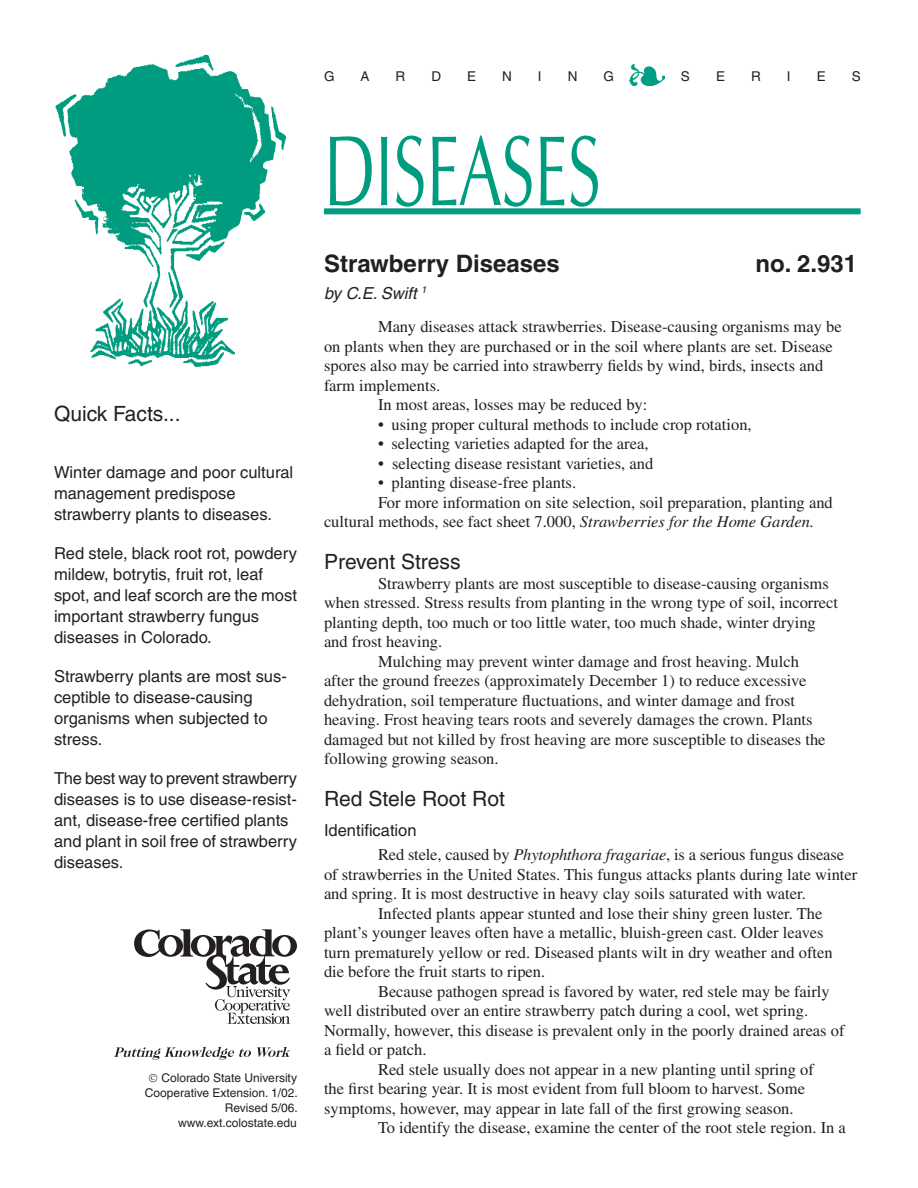
<style>
.page{position:relative;width:918px;height:1188px;background:#fff}
.page>*{position:absolute;margin:0;border:0;box-sizing:border-box;transform-origin:0 0}
.t1{font:100.5px "Zapf Humanist 601 BT";color:#009c7f;scale:.67 1}
.t2{font:700 24px "Helvetica";color:#231f20}
.t3{font:21px "Helvetica";color:#231f20}
.t4{font:16.5px "Times";color:#231f20}
.t5{font:16.5px/21px "Helvetica";color:#231f20}
.t6{font:italic 16.5px "Helvetica";color:#231f20}
.t7{font:13.5px "Helvetica";color:#231f20}
.t8{font:12px/15px "Helvetica";color:#231f20;text-align:right}
.s1{font-style:italic}
</style>
<div class="page">
<div style="left:324px;top:208px;width:537px;height:6px;background:#009c7f"></div>
<img style="left:55px;top:55px;width:231px;height:312px">
<svg style="left:134px;top:929px;width:163px;height:95px"></svg>
<svg style="left:114px;top:1047px;width:137px;height:13px"></svg>
<svg style="left:257px;top:1047px;width:33px;height:10px"></svg>
<img style="left:630px;top:65px;width:34px;height:20px">
<p class="t3" style="left:54px;top:401px;width:128px">Quick Facts...</p>
<p class="t5" style="left:54px;top:461px;width:241px">Winter damage and poor cultural management predispose strawberry plants to diseases.</p>
<p class="t5" style="left:54px;top:542px;width:244px">Red stele, black root rot, powdery mildew, botrytis, fruit rot, leaf spot, and leaf scorch are the most important strawberry fungus diseases in Colorado.</p>
<p class="t5" style="left:54px;top:665px;width:234px">Strawberry plants are most sus&shy;ceptible to disease-causing organisms when subjected to stress.</p>
<p class="t5" style="left:54px;top:767px;width:245px">The best way to prevent strawberry diseases is to use disease-resist&shy;ant, disease-free certified plants and plant in soil free of strawberry diseases.</p>
<p class="t8" style="left:145px;top:1070px;width:154px">Colorado State University<br>Cooperative Extension. 1/02.<br>Revised 5/06. www.ext.colostate.edu</p>
<p class="t7" style="left:324px;top:68px;width:12px">G</p>
<p class="t7" style="left:361px;top:68px;width:11px">A</p>
<p class="t7" style="left:396px;top:68px;width:11px">R</p>
<p class="t7" style="left:431px;top:68px;width:11px">D</p>
<p class="t7" style="left:467px;top:68px;width:11px">E</p>
<p class="t7" style="left:502px;top:68px;width:11px">N</p>
<p class="t7" style="left:538px;top:68px;width:5px">I</p>
<p class="t7" style="left:568px;top:68px;width:11px">N</p>
<p class="t7" style="left:604px;top:68px;width:12px">G</p>
<p class="t7" style="left:681px;top:68px;width:11px">S</p>
<p class="t7" style="left:716px;top:68px;width:11px">E</p>
<p class="t7" style="left:751px;top:68px;width:11px">R</p>
<p class="t7" style="left:787px;top:68px;width:5px">I</p>
<p class="t7" style="left:817px;top:68px;width:11px">E</p>
<p class="t7" style="left:852px;top:68px;width:11px">S</p>
<h1 class="t1" style="left:324px;top:109px;width:414px">DISEASES</h1>
<h2 class="t2" style="left:324px;top:249px;width:237px">Strawberry Diseases</h2>
<h2 class="t2" style="left:755px;top:249px;width:103px">no. 2.931</h2>
<p class="t6" style="left:324px;top:283px;width:104px">by C.E. Swift <sup>1</sup></p>
<p class="t4" style="left:378px;top:317px;width:465px">Many diseases attack strawberries. Disease-causing organisms may be</p>
<p class="t4" style="left:324px;top:337px;width:510px">on plants when they are purchased or in the soil where plants are set. Disease</p>
<p class="t4" style="left:324px;top:356px;width:501px">spores also may be carried into strawberry fields by wind, birds, insects and</p>
<p class="t4" style="left:324px;top:376px;width:118px">farm implements.</p>
<p class="t4" style="left:378px;top:395px;width:271px">In most areas, losses may be reduced by:</p>
<p class="t4" style="left:378px;top:415px;width:375px">• using proper cultural methods to include crop rotation,</p>
<p class="t4" style="left:378px;top:434px;width:272px">• selecting varieties adapted for the area,</p>
<p class="t4" style="left:378px;top:454px;width:277px">• selecting disease resistant varieties, and</p>
<p class="t4" style="left:378px;top:473px;width:200px">• planting disease-free plants.</p>
<p class="t4" style="left:378px;top:493px;width:456px">For more information on site selection, soil preparation, planting and</p>
<p class="t4" style="left:324px;top:512px;width:492px">cultural methods, see fact sheet 7.000, <span class="s1">Strawberries for the Home Garden.</span></p>
<p class="t3" style="left:324px;top:550px;width:138px">Prevent Stress</p>
<p class="t4" style="left:378px;top:574px;width:452px">Strawberry plants are most susceptible to disease-causing organisms</p>
<p class="t4" style="left:324px;top:593px;width:516px">when stressed. Stress results from planting in the wrong type of soil, incorrect</p>
<p class="t4" style="left:324px;top:613px;width:493px">planting depth, too much or too little water, too much shade, winter drying</p>
<p class="t4" style="left:324px;top:632px;width:120px">and frost heaving.</p>
<p class="t4" style="left:378px;top:652px;width:423px">Mulching may prevent winter damage and frost heaving. Mulch</p>
<p class="t4" style="left:324px;top:671px;width:484px">after the ground freezes (approximately December 1) to reduce excessive</p>
<p class="t4" style="left:324px;top:691px;width:473px">dehydration, soil temperature fluctuations, and winter damage and frost</p>
<p class="t4" style="left:324px;top:710px;width:490px">heaving. Frost heaving tears roots and severely damages the crown. Plants</p>
<p class="t4" style="left:324px;top:730px;width:503px">damaged but not killed by frost heaving are more susceptible to diseases the</p>
<p class="t4" style="left:324px;top:749px;width:176px">following growing season.</p>
<p class="t3" style="left:324px;top:787px;width:182px">Red Stele Root Rot</p>
<p class="t5" style="left:324px;top:820px;width:94px">Identification</p>
<p class="t4" style="left:378px;top:845px;width:468px">Red stele, caused by <span class="s1">Phytophthora fragariae</span>, is a serious fungus disease</p>
<p class="t4" style="left:324px;top:865px;width:535px">of strawberries in the United States. This fungus attacks plants during late winter</p>
<p class="t4" style="left:324px;top:884px;width:483px">and spring. It is most destructive in heavy clay soils saturated with water.</p>
<p class="t4" style="left:378px;top:904px;width:446px">Infected plants appear stunted and lose their shiny green luster. The</p>
<p class="t4" style="left:324px;top:923px;width:501px">plant’s younger leaves often have a metallic, bluish-green cast. Older leaves</p>
<p class="t4" style="left:324px;top:943px;width:510px">turn prematurely yellow or red. Diseased plants wilt in dry weather and often</p>
<p class="t4" style="left:324px;top:962px;width:223px">die before the fruit starts to ripen.</p>
<p class="t4" style="left:378px;top:982px;width:453px">Because pathogen spread is favored by water, red stele may be fairly</p>
<p class="t4" style="left:324px;top:1001px;width:486px">well distributed over an entire strawberry patch during a cool, wet spring.</p>
<p class="t4" style="left:324px;top:1021px;width:522px">Normally, however, this disease is prevalent only in the poorly drained areas of</p>
<p class="t4" style="left:324px;top:1040px;width:104px">a field or patch.</p>
<p class="t4" style="left:378px;top:1060px;width:437px">Red stele usually does not appear in a new planting until spring of</p>
<p class="t4" style="left:324px;top:1079px;width:483px">the first bearing year. It is most evident from full bloom to harvest. Some</p>
<p class="t4" style="left:324px;top:1099px;width:471px">symptoms, however, may appear in late fall of the first growing season.</p>
<p class="t4" style="left:378px;top:1118px;width:469px">To identify the disease, examine the center of the root stele region. In a</p>
</div>
